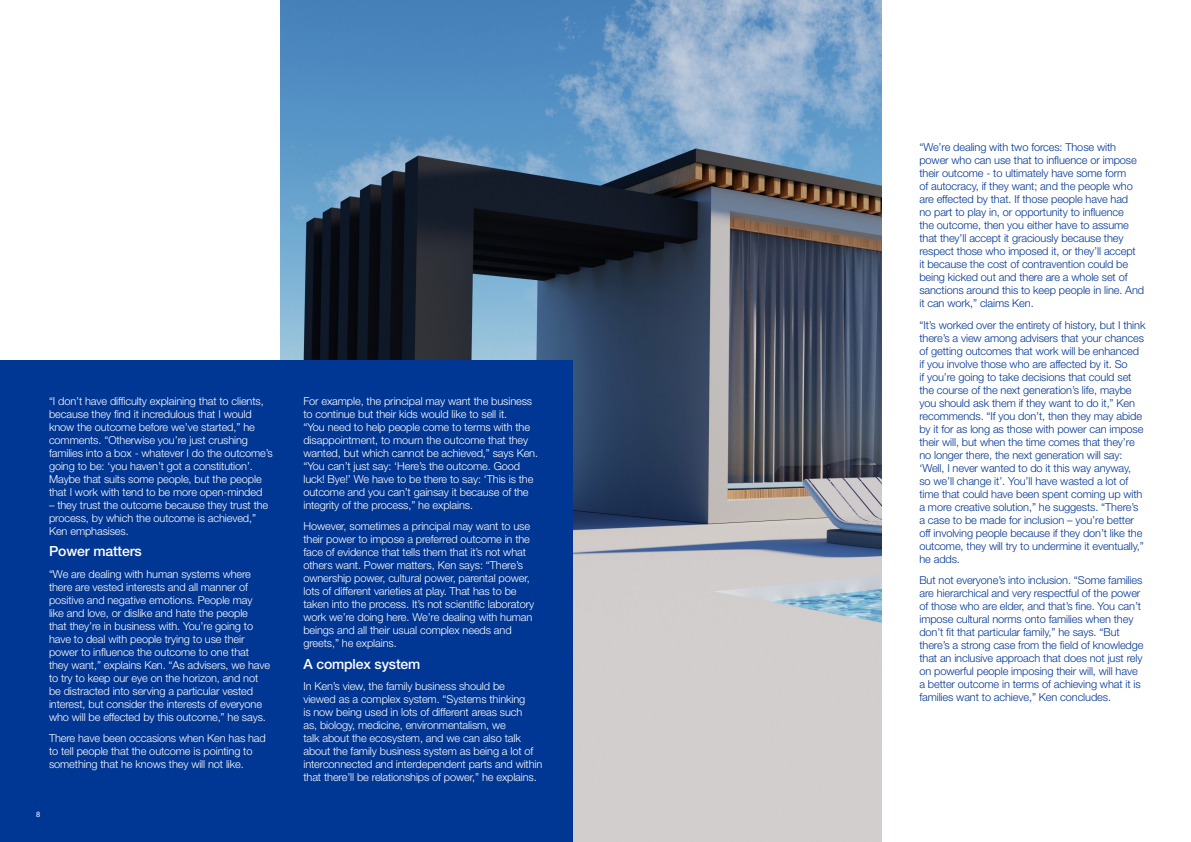
<style>
.page{position:relative;width:1191px;height:842px;background:#fff}
.page>*{position:absolute;margin:0;border:0;box-sizing:border-box;transform-origin:0 0}
.Body_1{font:500 14px "Helvetica Neue LT Std";letter-spacing:-.01em;color:#fff}
.Body_1-2{font:300 11px/13px "Helvetica Neue LT Std";letter-spacing:-.01em;color:#fff}
.Body_1-3{font:300 11px/13px "Helvetica Neue LT Std";letter-spacing:-.01em;color:#003694}
.t1{font:8.1px "Myriad Pro";color:#fff}
</style>
<div class="page">
<img style="left:280px;top:0;width:602px;height:842px">
<div style="left:0;top:360px;width:573px;height:482px;background:#003694"></div>
<p class="Body_1-2" style="left:49px;top:394px;width:225px">“I don’t have difficulty explaining that to clients, because they find it incredulous that I would know the outcome before we’ve started,” he comments. “Otherwise you’re just crushing families into a box - whatever I do the outcome’s going to be: ‘you haven’t got a constitution’.<br>Maybe that suits some people, but the people that I work with tend to be more open-minded</p>
<p class="Body_1-2" style="left:49px;top:498px;width:221px">– they trust the outcome because they trust the process, by which the outcome is achieved,”<br>Ken emphasises.</p>
<p class="Body_1" style="left:49px;top:543px;width:94px">Power matters</p>
<p class="Body_1-2" style="left:49px;top:567px;width:223px">“We are dealing with human systems where there are vested interests and all manner of positive and negative emotions. People may like and love, or dislike and hate the people<br>that they’re in business with. You’re going to have to deal with people trying to use their power to influence the outcome to one that they want,” explains Ken. “As advisers, we have to try to keep our eye on the horizon, and not be distracted into serving a particular vested interest, but consider the interests of everyone who will be effected by this outcome,” he says.</p>
<p class="Body_1-2" style="left:49px;top:731px;width:218px">There have been occasions when Ken has had to tell people that the outcome is pointing to something that he knows they will not like.</p>
<p class="t1" style="left:36px;top:809px;width:6px">8</p>
<p class="Body_1-2" style="left:303px;top:394px;width:236px">For example, the principal may want the business to continue but their kids would like to sell it.<br>“You need to help people come to terms with the disappointment, to mourn the outcome that they wanted, but which cannot be achieved,” says Ken. “You can’t just say: ‘Here’s the outcome. Good luck! Bye!’ We have to be there to say: ‘This is the outcome and you can’t gainsay it because of the integrity of the process,” he explains.</p>
<p class="Body_1-2" style="left:303px;top:519px;width:232px">However, sometimes a principal may want to use their power to impose a preferred outcome in the face of evidence that tells them that it’s not what others want. Power matters, Ken says: “There’s ownership power, cultural power, parental power, lots of different varieties at play. That has to be taken into the process. It’s not scientific laboratory work we’re doing here. We’re dealing with human beings and all their usual complex needs and greets,” he explains.</p>
<p class="Body_1" style="left:303px;top:655px;width:118px">A complex system</p>
<p class="Body_1-2" style="left:303px;top:679px;width:240px">In Ken’s view, the family business should be<br>viewed as a complex system. “Systems thinking<br>is now being used in lots of different areas such<br>as, biology, medicine, environmentalism, we<br>talk about the ecosystem, and we can also talk about the family business system as being a lot of interconnected and interdependent parts and within that there’ll be relationships of power,” he explains.</p>
<p class="Body_1-3" style="left:919px;top:141px;width:226px">“We’re dealing with two forces: Those with power who can use that to influence or impose their outcome - to ultimately have some form<br>of autocracy, if they want; and the people who are effected by that. If those people have had<br>no part to play in, or opportunity to influence<br>the outcome, then you either have to assume that they’ll accept it graciously because they respect those who imposed it, or they’ll accept<br>it because the cost of contravention could be being kicked out and there are a whole set of sanctions around this to keep people in line. And it can work,” claims Ken.</p>
<p class="Body_1-3" style="left:919px;top:318px;width:228px">“It’s worked over the entirety of history, but I think there’s a view among advisers that your chances of getting outcomes that work will be enhanced if you involve those who are affected by it. So<br>if you’re going to take decisions that could set the course of the next generation’s life, maybe you should ask them if they want to do it,” Ken recommends. “If you don’t, then they may abide by it for as long as those with power can impose their will, but when the time comes that they’re no longer there, the next generation will say: ‘Well, I never wanted to do it this way anyway,<br>so we’ll change it’. You’ll have wasted a lot of time that could have been spent coming up with a more creative solution,” he suggests. “There’s a case to be made for inclusion – you’re better off involving people because if they don’t like the outcome, they will try to undermine it eventually,” he adds.</p>
<p class="Body_1-3" style="left:919px;top:574px;width:226px">But not everyone’s into inclusion. “Some families are hierarchical and very respectful of the power of those who are elder, and that’s fine. You can’t impose cultural norms onto families when they don’t fit that particular family,” he says. “But there’s a strong case from the field of knowledge that an inclusive approach that does not just rely on powerful people imposing their will, will have a better outcome in terms of achieving what it is families want to achieve,” Ken concludes.</p>
</div>
